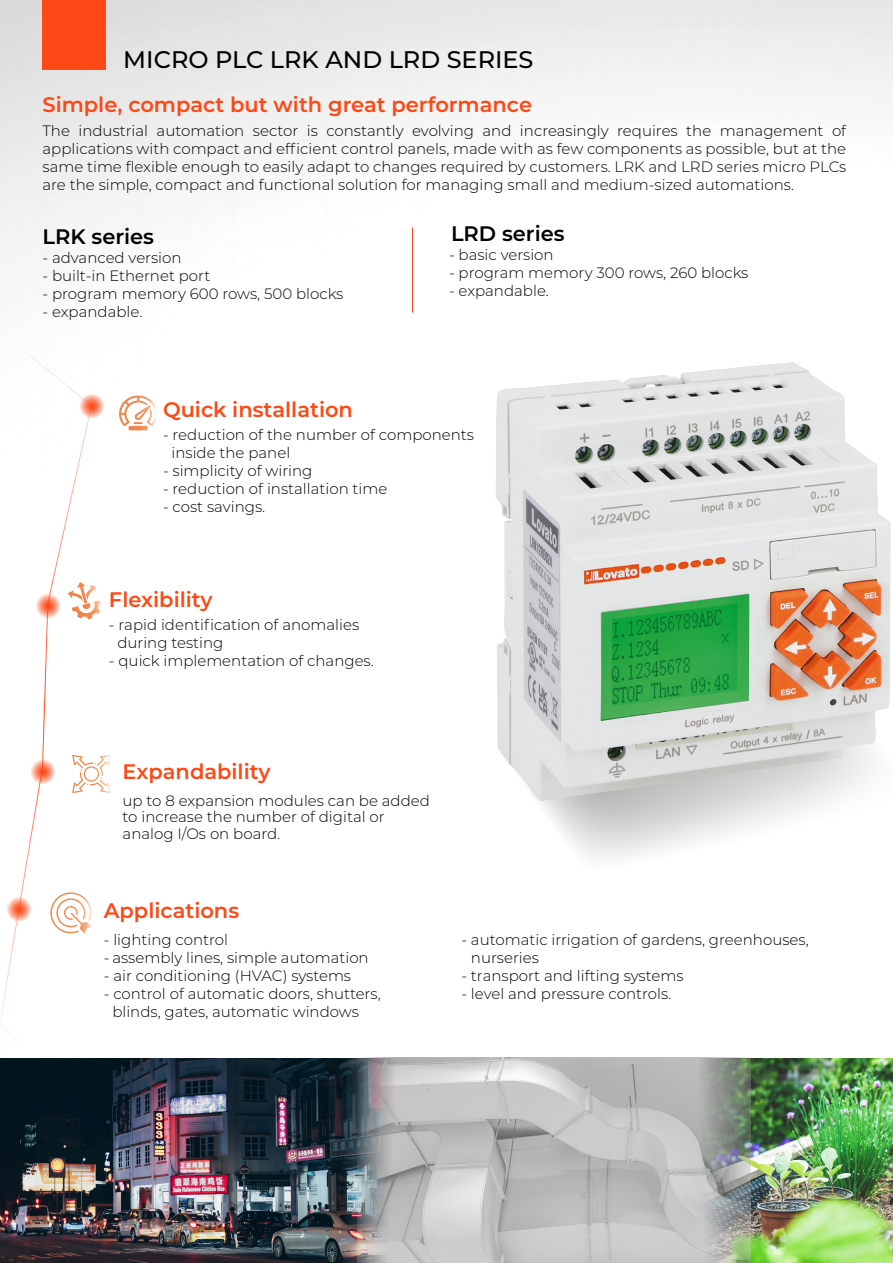
<style>
.page{position:relative;width:893px;height:1263px;background:#fff}
.page>*{position:absolute;margin:0;border:0;box-sizing:border-box;transform-origin:0 0}
.t1{font:500 24px "Montserrat";color:#000}
.t2{font:600 21px "Montserrat";color:#fe4815}
.t3{font:600 21px "Montserrat";color:#000}
.t4{font:300 15px/18px "Montserrat";color:#000}
.s1{color:#fff}
</style>
<div class="page">
<img style="left:0;top:0;width:893px;height:1058px">
<svg style="left:495px;top:640px;width:398px;height:236px"></svg>
<img style="left:495px;top:362px;width:396px;height:440px">
<div style="left:43px;top:0;width:63px;height:70px;background:#fe4815"></div>
<svg style="left:154px;top:393px;width:4px;height:37px"></svg>
<svg style="left:0;top:284px;width:154px;height:774px"></svg>
<svg style="left:72px;top:755px;width:39px;height:38px"></svg>
<svg style="left:78px;top:392px;width:27px;height:27px"></svg>
<svg style="left:34px;top:592px;width:27px;height:27px"></svg>
<svg style="left:29px;top:758px;width:27px;height:27px"></svg>
<svg style="left:5px;top:895px;width:27px;height:27px"></svg>
<hr style="left:412px;top:227px;width:1px;height:86px;background:#fe4815">
<img style="left:750px;top:1058px;width:143px;height:205px">
<img style="left:0;top:1058px;width:357px;height:205px">
<img style="left:357px;top:1057px;width:393px;height:206px">
<h1 class="t1" style="left:123px;top:43px;width:412px">MICRO PLC LRK AND LRD SERIES</h1>
<h2 class="t2" style="left:43px;top:90px;width:491px">Simple, compact but with great performance</h2>
<p class="t4" style="left:43px;top:121px;width:805px;text-align:justify">The industrial automation sector is constantly evolving and increasingly requires the management of applications with compact and efficient control panels, made with as few components as possible, but at the same time flexible enough to easily adapt to changes required by customers. LRK and LRD series micro PLCs are the simple, compact and functional solution for managing small and medium-sized automations.</p>
<h2 class="t3" style="left:43px;top:221px;width:113px">LRK series</h2>
<p class="t4" style="left:43px;top:248px;width:141px">- advanced version</p>
<p class="t4" style="left:43px;top:266px;width:169px">- built-in Ethernet port</p>
<p class="t4" style="left:43px;top:284px;width:302px">- program memory 600 rows, 500 blocks</p>
<p class="t4" style="left:43px;top:302px;width:101px">- expandable.</p>
<h2 class="t3" style="left:451px;top:219px;width:115px">LRD series</h2>
<p class="t4" style="left:449px;top:245px;width:106px">- basic version</p>
<p class="t4" style="left:449px;top:263px;width:301px">- program memory 300 rows, 260 blocks</p>
<p class="t4" style="left:449px;top:281px;width:101px">- expandable.</p>
<h2 class="t2" style="left:163px;top:395px;width:192px">Quick installation</h2>
<p class="t4" style="left:171px;top:425px;width:304px;text-indent:-9px">- reduction of the number of components inside the panel</p>
<p class="t4" style="left:163px;top:461px;width:151px">- simplicity of wiring</p>
<p class="t4" style="left:163px;top:479px;width:226px">- reduction of installation time</p>
<p class="t4" style="left:163px;top:497px;width:104px">- cost savings.</p>
<h2 class="t2" style="left:109px;top:585px;width:105px">Flexibility</h2>
<p class="t4" style="left:117px;top:615px;width:243px;text-indent:-9px">- rapid identification of anomalies during testing</p>
<p class="t4" style="left:109px;top:651px;width:266px">- quick implementation of changes.</p>
<h2 class="t2" style="left:123px;top:756px;width:150px">Expandability</h2>
<p class="t4" style="left:123px;top:792px;width:309px;line-height:16.5px">up to 8 expansion modules can be added to increase the number of digital or analog I/Os on board.</p>
<h2 class="t2" style="left:104px;top:895px;width:137px">Applications</h2>
<p class="t4" style="left:104px;top:930px;width:126px">- lighting control</p>
<p class="t4" style="left:104px;top:948px;width:266px">- assembly lines, simple automation</p>
<p class="t4" style="left:104px;top:966px;width:249px">- air conditioning (HVAC) systems</p>
<p class="t4" style="left:112px;top:984px;width:270px;text-indent:-9px">- control of automatic doors, shutters, blinds, gates, automatic windows</p>
<p class="t4" style="left:461px;top:930px;width:349px">- automatic irrigation of gardens, greenhouses,</p>
<p class="t4" style="left:461px;top:948px;width:79px"><span class="s1">-</span> nurseries</p>
<p class="t4" style="left:461px;top:966px;width:224px">- transport and lifting systems</p>
<p class="t4" style="left:461px;top:984px;width:211px">- level and pressure controls.</p>
</div>
